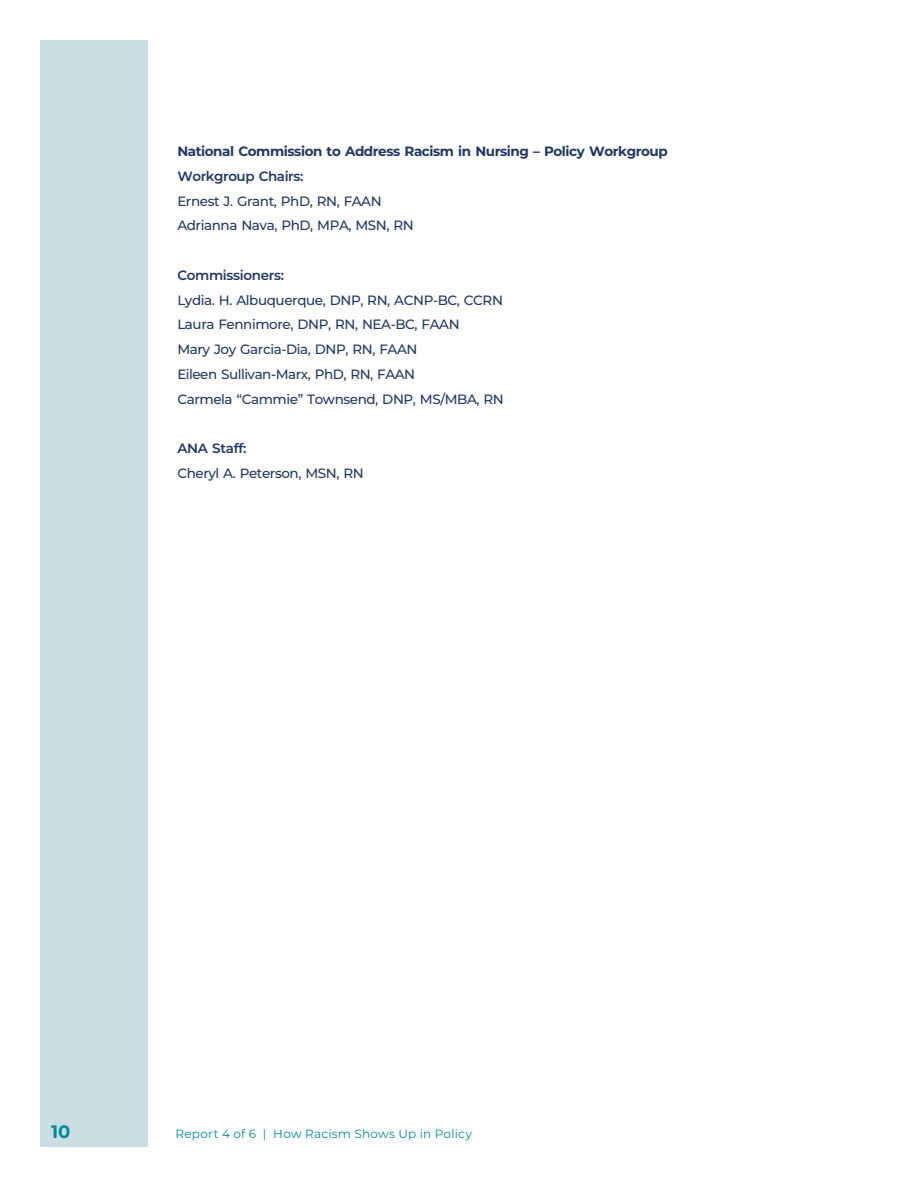
<style>
.page{position:relative;width:918px;height:1188px;background:#fff}
.page>*{position:absolute;margin:0;border:0;box-sizing:border-box;transform-origin:0 0}
.t1{font:700 18px "Montserrat";color:#008a98}
.t2{font:500 13.5px/24.8px "Montserrat";letter-spacing:-.03em;color:#1f3764}
.t3{font:700 13.5px "Montserrat";letter-spacing:-.03em;color:#1f3764}
.t4{font:600 13.5px "Montserrat";letter-spacing:-.025em;color:#1f3764}
.t5{font:12px "Montserrat";letter-spacing:.02em;color:#008a98}
</style>
<div class="page">
<div style="left:40px;top:40px;width:108px;height:1108px;background:#c9dde2"></div>
<p class="t3" style="left:177px;top:142px;width:492px">National Commission to Address Racism in Nursing – Policy Workgroup</p>
<p class="t4" style="left:177px;top:167px;width:128px">Workgroup Chairs:</p>
<p class="t2" style="left:177px;top:188px;width:238px">Ernest J. Grant, PhD, RN, FAAN<br>Adrianna Nava, PhD, MPA, MSN, RN</p>
<p class="t4" style="left:177px;top:266px;width:108px">Commissioners:</p>
<p class="t2" style="left:177px;top:287px;width:328px">Lydia. H. Albuquerque, DNP, RN, ACNP-BC, CCRN Laura Fennimore, DNP, RN, NEA-BC, FAAN<br>Mary Joy Garcia-Dia, DNP, RN, FAAN<br>Eileen Sullivan-Marx, PhD, RN, FAAN<br>Carmela “Cammie” Townsend, DNP, MS/MBA, RN</p>
<p class="t4" style="left:177px;top:439px;width:71px">ANA Staff:</p>
<p class="t2" style="left:177px;top:460px;width:188px">Cheryl A. Peterson, MSN, RN</p>
<h1 class="t1" style="left:51px;top:1119px;width:21px">10</h1>
<p class="t5" style="left:176px;top:1126px;width:298px">Report 4 of 6 | How Racism Shows Up in Policy</p>
</div>
